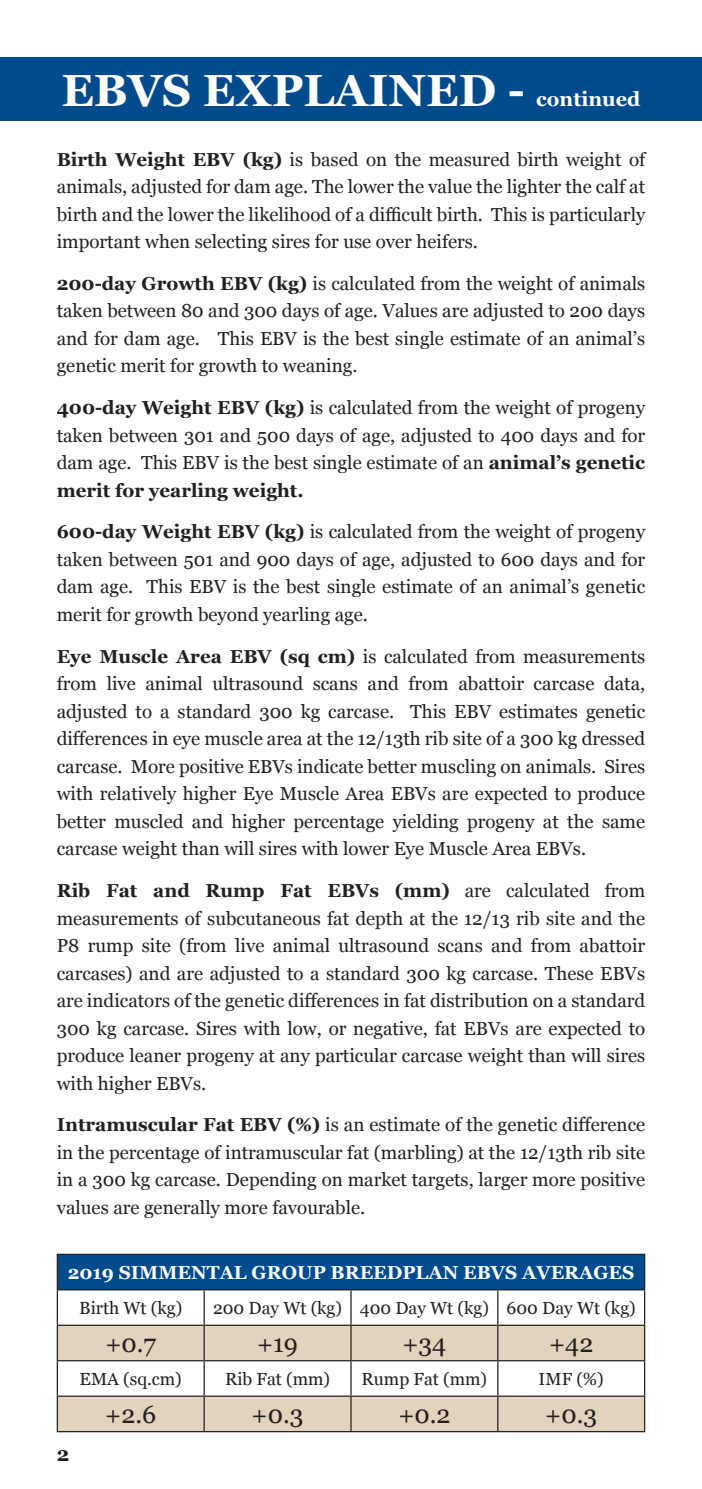
<style>
.page{position:relative;width:702px;height:1489px;background:#fff}
.page>*{position:absolute;margin:0;border:0;box-sizing:border-box;transform-origin:0 0}
.t1{font:700 45px "Georgia";color:#fff}
.t2{font:25px "Georgia";color:#231f20}
.t3{font:700 20px "Georgia";color:#fff}
.t4{font:700 20px "Georgia";color:#231f20}
.t5{font:18.75px/27.5px "Georgia";color:#231f20;text-align:justify}
.t6{font:700 18.75px "Georgia";color:#fff}
.t7{font:17.5px "Georgia";color:#231f20}
.s1{font-weight:700}
</style>
<div class="page">
<div style="left:57px;top:1254px;width:587px;height:35px;background:#004b8d"></div>
<svg style="left:58px;top:1325px;width:586px;height:105px;fill:#e2d3bd"></svg>
<hr style="left:57px;top:1253px;width:147px;height:1px;background:#231f20">
<hr style="left:57px;top:1254px;width:1px;height:35px;background:#231f20">
<hr style="left:204px;top:1253px;width:147px;height:1px;background:#231f20">
<hr style="left:351px;top:1253px;width:147px;height:1px;background:#231f20">
<hr style="left:498px;top:1253px;width:147px;height:1px;background:#231f20">
<hr style="left:644px;top:1254px;width:1px;height:35px;background:#231f20">
<hr style="left:57px;top:1289px;width:147px;height:1px;background:#231f20">
<hr style="left:57px;top:1290px;width:1px;height:34px;background:#231f20">
<hr style="left:204px;top:1289px;width:147px;height:1px;background:#231f20">
<hr style="left:203px;top:1290px;width:2px;height:34px;background:#231f20">
<hr style="left:351px;top:1289px;width:147px;height:1px;background:#231f20">
<hr style="left:350px;top:1290px;width:1px;height:34px;background:#231f20">
<hr style="left:498px;top:1289px;width:147px;height:1px;background:#231f20">
<hr style="left:497px;top:1290px;width:1px;height:34px;background:#231f20">
<hr style="left:644px;top:1290px;width:1px;height:34px;background:#231f20">
<hr style="left:57px;top:1324px;width:147px;height:1px;background:#231f20">
<hr style="left:57px;top:1325px;width:1px;height:34px;background:#231f20">
<hr style="left:204px;top:1324px;width:147px;height:1px;background:#231f20">
<hr style="left:203px;top:1325px;width:2px;height:34px;background:#231f20">
<hr style="left:351px;top:1324px;width:147px;height:1px;background:#231f20">
<hr style="left:350px;top:1325px;width:1px;height:34px;background:#231f20">
<hr style="left:498px;top:1324px;width:147px;height:1px;background:#231f20">
<hr style="left:497px;top:1325px;width:1px;height:34px;background:#231f20">
<hr style="left:644px;top:1325px;width:1px;height:34px;background:#231f20">
<hr style="left:57px;top:1359px;width:147px;height:2px;background:#231f20">
<hr style="left:57px;top:1361px;width:1px;height:34px;background:#231f20">
<hr style="left:204px;top:1359px;width:147px;height:2px;background:#231f20">
<hr style="left:203px;top:1361px;width:2px;height:34px;background:#231f20">
<hr style="left:351px;top:1359px;width:147px;height:2px;background:#231f20">
<hr style="left:350px;top:1361px;width:1px;height:34px;background:#231f20">
<hr style="left:498px;top:1359px;width:147px;height:2px;background:#231f20">
<hr style="left:497px;top:1361px;width:1px;height:34px;background:#231f20">
<hr style="left:644px;top:1361px;width:1px;height:34px;background:#231f20">
<hr style="left:57px;top:1395px;width:147px;height:1px;background:#231f20">
<hr style="left:57px;top:1396px;width:1px;height:34px;background:#231f20">
<hr style="left:204px;top:1395px;width:147px;height:1px;background:#231f20">
<hr style="left:203px;top:1396px;width:2px;height:34px;background:#231f20">
<hr style="left:351px;top:1395px;width:147px;height:1px;background:#231f20">
<hr style="left:350px;top:1396px;width:1px;height:34px;background:#231f20">
<hr style="left:498px;top:1395px;width:147px;height:1px;background:#231f20">
<hr style="left:497px;top:1396px;width:1px;height:34px;background:#231f20">
<hr style="left:644px;top:1396px;width:1px;height:34px;background:#231f20">
<hr style="left:57px;top:1430px;width:147px;height:1px;background:#231f20">
<hr style="left:204px;top:1430px;width:147px;height:1px;background:#231f20">
<hr style="left:351px;top:1430px;width:147px;height:1px;background:#231f20">
<hr style="left:498px;top:1430px;width:147px;height:1px;background:#231f20">
<div style="left:0;top:57px;width:702px;height:63px;background:#004b8d"></div>
<h1 class="t1" style="left:61px;top:56px;width:465px">EBVS EXPLAINED -</h1>
<p class="t3" style="left:536px;top:84px;width:106px">continued</p>
<p class="t5" style="left:57px;top:144px;width:590px"><span class="s1">Birth Weight EBV (kg)</span> is based on the measured birth weight of animals, adjusted for dam age. The lower the value the lighter the calf at birth and the lower the likelihood of a difficult birth. This is particularly important when selecting sires for use over heifers.</p>
<p class="t5" style="left:57px;top:269px;width:590px"><span class="s1">200-day Growth EBV (kg)</span> is calculated from the weight of animals taken between 80 and 300 days of age. Values are adjusted to 200 days and for dam age. This EBV is the best single estimate of an animal’s genetic merit for growth to weaning.</p>
<p class="t5" style="left:57px;top:393px;width:590px"><span class="s1">400-day Weight EBV (kg)</span> is calculated from the weight of progeny taken between 301 and 500 days of age, adjusted to 400 days and for dam age. This EBV is the best single estimate of an <span class="s1">animal’s genetic merit for yearling weight.</span></p>
<p class="t5" style="left:57px;top:517px;width:590px"><span class="s1">600-day Weight EBV (kg)</span> is calculated from the weight of progeny taken between 501 and 900 days of age, adjusted to 600 days and for dam age. This EBV is the best single estimate of an animal’s genetic merit for growth beyond yearling age.</p>
<p class="t5" style="left:57px;top:641px;width:590px"><span class="s1">Eye Muscle Area EBV (sq cm)</span> is calculated from measurements from live animal ultrasound scans and from abattoir carcase data, adjusted to a standard 300 kg carcase. This EBV estimates genetic differences in eye muscle area at the 12/13th rib site of a 300 kg dressed carcase. More positive EBVs indicate better muscling on animals. Sires with relatively higher Eye Muscle Area EBVs are expected to produce better muscled and higher percentage yielding progeny at the same carcase weight than will sires with lower Eye Muscle Area EBVs.</p>
<p class="t5" style="left:57px;top:876px;width:590px"><span class="s1">Rib Fat and Rump Fat EBVs (mm)</span> are calculated from measurements of subcutaneous fat depth at the 12/13 rib site and the P8 rump site (from live animal ultrasound scans and from abattoir carcases) and are adjusted to a standard 300 kg carcase. These EBVs are indicators of the genetic differences in fat distribution on a standard 300 kg carcase. Sires with low, or negative, fat EBVs are expected to produce leaner progeny at any particular carcase weight than will sires with higher EBVs.</p>
<p class="t5" style="left:57px;top:1110px;width:590px"><span class="s1">Intramuscular Fat EBV (%)</span> is an estimate of the genetic difference in the percentage of intramuscular fat (marbling) at the 12/13th rib site in a 300 kg carcase. Depending on market targets, larger more positive values are generally more favourable.</p>
<p class="t6" style="left:68px;top:1258px;width:568px">2019 SIMMENTAL GROUP BREEDPLAN EBVS AVERAGES</p>
<p class="t7" style="left:79px;top:1295px;width:104px">Birth Wt (kg)</p>
<p class="t7" style="left:213px;top:1295px;width:424px">200 Day Wt (kg) 400 Day Wt (kg) 600 Day Wt (kg)</p>
<h2 class="t2" style="left:105px;top:1325px;width:52px">+0.7</h2>
<h2 class="t2" style="left:257px;top:1325px;width:42px">+19</h2>
<h2 class="t2" style="left:402px;top:1325px;width:46px">+34</h2>
<h2 class="t2" style="left:549px;top:1325px;width:46px">+42</h2>
<p class="t7" style="left:80px;top:1366px;width:104px">EMA (sq.cm)</p>
<p class="t7" style="left:225px;top:1366px;width:106px">Rib Fat (mm)</p>
<p class="t7" style="left:361px;top:1366px;width:127px">Rump Fat (mm)</p>
<p class="t7" style="left:538px;top:1366px;width:67px">IMF (%)</p>
<h2 class="t2" style="left:105px;top:1396px;width:52px">+2.6</h2>
<h2 class="t2" style="left:251px;top:1396px;width:53px">+0.3</h2>
<h2 class="t2" style="left:398px;top:1396px;width:54px">+0.2</h2>
<h2 class="t2" style="left:545px;top:1396px;width:53px">+0.3</h2>
<p class="t4" style="left:57px;top:1438px;width:14px">2</p>
</div>
